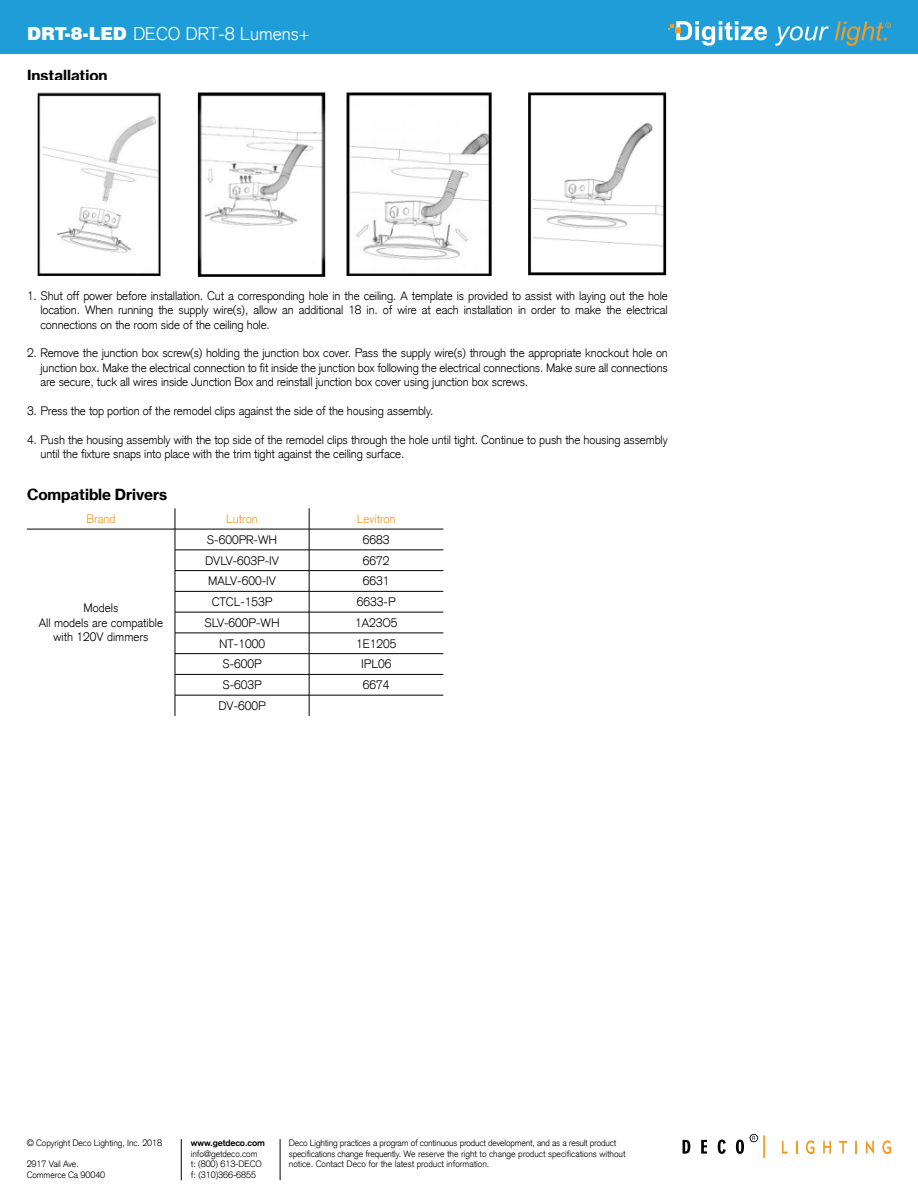
<style>
.page{position:relative;width:918px;height:1188px;background:#fff}
.page>*{position:absolute;margin:0;border:0;box-sizing:border-box;transform-origin:0 0}
.t1{font:300 18px "Akzidenz Grotesk CE";color:#fff}
.t2{font:15px "N Haas Grotesk TX Pro 75 Bd";color:#000}
.t3{font:300 12px/14.4px "Akzidenz Grotesk CE";letter-spacing:-.01em;color:#000;text-align:justify}
.t4{font:300 12px "Akzidenz Grotesk CE";color:#f39a1f}
.t5{font:300 9px/10.8px "Akzidenz Grotesk CE";letter-spacing:-.01em;color:#000}
.t6{font:700 9px "Akzidenz Grotesk";letter-spacing:-.01em;color:#000}
.s1{font-family:"Swiss 721 BT";font-weight:900}
</style>
<div class="page">
<div style="left:0;top:0;width:918px;height:54px;background:#1e9dd8"></div>
<svg style="left:683px;top:1140px;width:7px;height:14px"></svg>
<svg style="left:701px;top:1140px;width:6px;height:14px"></svg>
<svg style="left:718px;top:1140px;width:8px;height:14px"></svg>
<svg style="left:736px;top:1140px;width:8px;height:14px"></svg>
<svg style="left:782px;top:1141px;width:6px;height:13px"></svg>
<svg style="left:796px;top:1141px;width:1px;height:13px"></svg>
<svg style="left:806px;top:1140px;width:8px;height:14px"></svg>
<svg style="left:823px;top:1141px;width:8px;height:13px"></svg>
<svg style="left:839px;top:1141px;width:8px;height:13px"></svg>
<svg style="left:855px;top:1141px;width:2px;height:13px"></svg>
<svg style="left:866px;top:1140px;width:8px;height:14px"></svg>
<svg style="left:882px;top:1140px;width:9px;height:14px"></svg>
<hr style="left:763px;top:1135px;width:2px;height:23px;background:#f39a1f">
<svg style="left:750px;top:1134px;width:8px;height:8px"></svg>
<svg style="left:775px;top:26px;width:54px;height:20px"></svg>
<svg style="left:835px;top:21px;width:56px;height:25px"></svg>
<svg style="left:668px;top:21px;width:99px;height:25px"></svg>
<hr style="left:181px;top:1139px;width:1px;height:41px;background:#000">
<hr style="left:280px;top:1139px;width:1px;height:41px;background:#000">
<img style="left:37px;top:92px;width:630px;height:185px">
<hr style="left:27px;top:529px;width:148px;height:1px;background:#000">
<hr style="left:175px;top:529px;width:134px;height:1px;background:#000">
<hr style="left:309px;top:529px;width:134px;height:1px;background:#000">
<hr style="left:175px;top:550px;width:134px;height:1px;background:#000">
<hr style="left:309px;top:550px;width:134px;height:1px;background:#000">
<hr style="left:175px;top:570px;width:134px;height:1px;background:#000">
<hr style="left:309px;top:570px;width:134px;height:1px;background:#000">
<hr style="left:175px;top:591px;width:134px;height:1px;background:#000">
<hr style="left:309px;top:591px;width:134px;height:1px;background:#000">
<hr style="left:175px;top:612px;width:134px;height:1px;background:#000">
<hr style="left:309px;top:612px;width:134px;height:1px;background:#000">
<hr style="left:175px;top:633px;width:134px;height:1px;background:#000">
<hr style="left:309px;top:633px;width:134px;height:1px;background:#000">
<hr style="left:175px;top:653px;width:134px;height:1px;background:#000">
<hr style="left:309px;top:653px;width:134px;height:1px;background:#000">
<hr style="left:175px;top:674px;width:134px;height:1px;background:#000">
<hr style="left:309px;top:674px;width:134px;height:1px;background:#000">
<svg style="left:175px;top:508px;width:1px;height:208px"></svg>
<svg style="left:309px;top:508px;width:1px;height:208px"></svg>
<hr style="left:175px;top:695px;width:134px;height:1px;background:#000">
<hr style="left:309px;top:695px;width:134px;height:1px;background:#000">
<h1 class="t1" style="left:27px;top:22px;width:284px"><span class="s1">DRT-8-LED</span> DECO DRT-8 Lumens+</h1>
<p class="t2" style="left:27px;top:66px;width:82px">Installation</p>
<p class="t3" style="left:40px;top:288px;width:629px;text-indent:-14px">1. Shut off power before installation. Cut a corresponding hole in the ceiling. A template is provided to assist with laying out the hole location. When running the supply wire(s), allow an additional 18 in. of wire at each installation in order to make the electrical connections on the room side of the ceiling hole.</p>
<p class="t3" style="left:40px;top:346px;width:629px;text-indent:-14px">2. Remove the junction box screw(s) holding the junction box cover. Pass the supply wire(s) through the appropriate knockout hole on junction box. Make the electrical connection to fit inside the junction box following the electrical connections. Make sure all connections are secure, tuck all wires inside Junction Box and reinstall junction box cover using junction box screws.</p>
<p class="t3" style="left:27px;top:403px;width:408px">3. Press the top portion of the remodel clips against the side of the housing assembly.</p>
<p class="t3" style="left:40px;top:432px;width:629px;text-indent:-14px">4. Push the housing assembly with the top side of the remodel clips through the hole until tight. Continue to push the housing assembly until the fixture snaps into place with the trim tight against the ceiling surface.</p>
<p class="t2" style="left:27px;top:485px;width:142px">Compatible Drivers</p>
<p class="t4" style="left:86px;top:511px;width:31px">Brand</p>
<p class="t4" style="left:226px;top:511px;width:33px">Lutron</p>
<p class="t4" style="left:357px;top:511px;width:40px">Levitron</p>
<p class="t3" style="left:39px;top:601px;width:126px;text-align:center">Models<br>All models are compatible with 120V dimmers</p>
<p class="t3" style="left:207px;top:532px;width:72px">S-600PR-WH</p>
<p class="t3" style="left:363px;top:532px;width:28px">6683</p>
<p class="t3" style="left:205px;top:553px;width:76px">DVLV-603P-IV</p>
<p class="t3" style="left:363px;top:553px;width:28px">6672</p>
<p class="t3" style="left:208px;top:574px;width:69px">MALV-600-IV</p>
<p class="t3" style="left:363px;top:574px;width:28px">6631</p>
<p class="t3" style="left:212px;top:595px;width:62px">CTCL-153P</p>
<p class="t3" style="left:357px;top:595px;width:40px">6633-P</p>
<p class="t3" style="left:204px;top:615px;width:77px">SLV-600P-WH</p>
<p class="t3" style="left:355px;top:615px;width:44px">1A23O5</p>
<p class="t3" style="left:219px;top:636px;width:48px">NT-1000</p>
<p class="t3" style="left:356px;top:636px;width:42px">1E1205</p>
<p class="t3" style="left:222px;top:657px;width:41px">S-600P</p>
<p class="t3" style="left:361px;top:657px;width:32px">IPL06</p>
<p class="t3" style="left:222px;top:678px;width:41px">S-603P</p>
<p class="t3" style="left:363px;top:678px;width:28px">6674</p>
<p class="t3" style="left:218px;top:698px;width:49px">DV-600P</p>
<p class="t5" style="left:27px;top:1137px;width:137px">© Copyright Deco Lighting, Inc. 2018</p>
<p class="t5" style="left:27px;top:1159px;width:80px">2917 Vail Ave.<br>Commerce Ca 90040</p>
<p class="t6" style="left:191px;top:1137px;width:75px">www.getdeco.com</p>
<p class="t5" style="left:191px;top:1148px;width:72px">info@getdeco.com t: (800) 613-DECO f: (310)366-6855</p>
<p class="t5" style="left:289px;top:1137px;width:338px">Deco Lighting practices a program of continuous product development, and as a result product specifications change frequently. We reserve the right to change product specifications without notice. Contact Deco for the latest product information.</p>
</div>
